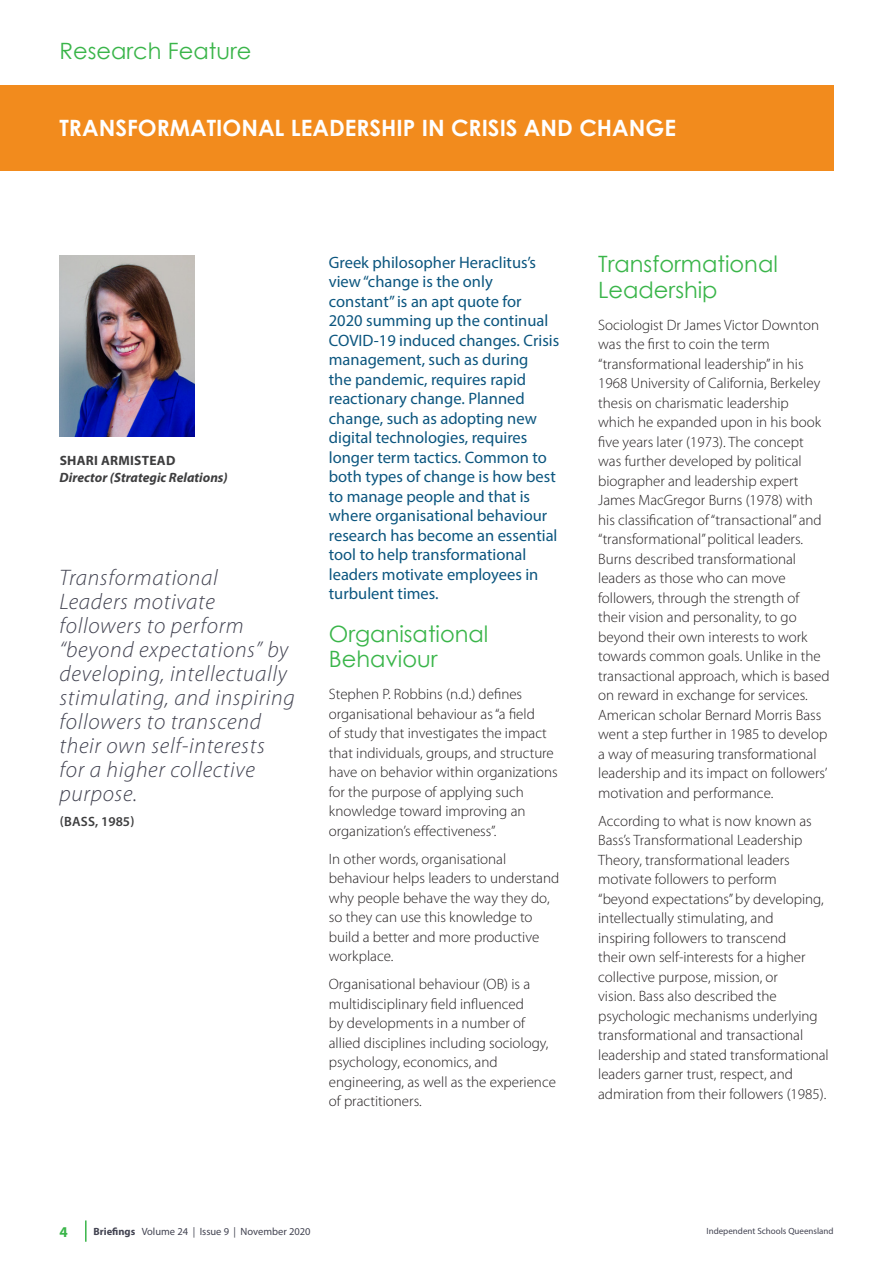
<style>
.page{position:relative;width:893px;height:1263px;background:#fff}
.page>*{position:absolute;margin:0;border:0;box-sizing:border-box;transform-origin:0 0}
.highlight_copy_itali{font:italic 300 22.5px/24px "Myriad Pro";letter-spacing:.03em;color:#424351}
.Heading_2{font:22.5px/25.5px "Century Gothic";color:#3ab54a}
.Research_Feature_Hea{font:700 22.5px "Century Gothic";color:#fff}
.Intro_para{font:16.5px/19.5px "Myriad Pro";color:#0c567f}
.Body_copy{font:300 15px/19.5px "Myriad Pro";color:#231f20}
.t1{font:700 15px "Myriad Pro";color:#3ab54a}
.author_title{font:italic 700 13.5px "Myriad Pro";color:#3e3e3f}
.AUTHOR{font:700 13.5px "Myriad Pro";letter-spacing:.02em;color:#3e3e3f}
.AUTHOR-2{font:600 13.5px "Myriad Pro";letter-spacing:.01em;color:#3e3e3f}
.t2{font:10.5px "Myriad Pro";color:#424351}
.t3{font:9px "Myriad Pro";color:#424351}
.s1{font-weight:700}
</style>
<div class="page">
<hr style="left:85px;top:1220px;width:2px;height:22px;background:#3ab54a">
<div style="left:0;top:85px;width:833px;height:85px;background:#f28b1d"></div>
<img style="left:60px;top:255px;width:134px;height:181px">
<p class="Heading_2" style="left:60px;top:38px;width:193px">Research Feature</p>
<p class="Research_Feature_Hea" style="left:60px;top:111px;width:618px">TRANSFORMATIONAL LEADERSHIP IN CRISIS AND CHANGE</p>
<p class="AUTHOR" style="left:60px;top:452px;width:117px">SHARI ARMISTEAD</p>
<p class="author_title" style="left:60px;top:468px;width:170px">Director (Strategic Relations)</p>
<p class="highlight_copy_itali" style="left:60px;top:565px;width:237px">Transformational<br>Leaders motivate followers to perform “beyond expectations” by developing, intellectually stimulating, and inspiring followers to transcend their own self-interests for a higher collective purpose.</p>
<p class="AUTHOR-2" style="left:60px;top:813px;width:76px">(BASS, 1985)</p>
<p class="Intro_para" style="left:329px;top:252px;width:232px">Greek philosopher Heraclitus’s view “change is the only constant” is an apt quote for<br>2020 summing up the continual<br>COVID-19 induced changes. Crisis management, such as during<br>the pandemic, requires rapid reactionary change. Planned change, such as adopting new digital technologies, requires longer term tactics. Common to both types of change is how best to manage people and that is where organisational behaviour research has become an essential tool to help transformational leaders motivate employees in turbulent times.</p>
<p class="Heading_2" style="left:329px;top:620px;width:161px">Organisational<br>Behaviour</p>
<p class="Body_copy" style="left:329px;top:684px;width:230px">Stephen P. Robbins (n.d.) defines organisational behaviour as “a field<br>of study that investigates the impact that individuals, groups, and structure have on behavior within organizations for the purpose of applying such knowledge toward improving an organization’s effectiveness”.</p>
<p class="Body_copy" style="left:329px;top:849px;width:232px">In other words, organisational behaviour helps leaders to understand why people behave the way they do, so they can use this knowledge to build a better and more productive workplace.</p>
<p class="Body_copy" style="left:329px;top:974px;width:229px">Organisational behaviour (OB) is a multidisciplinary field influenced<br>by developments in a number of allied disciplines including sociology, psychology, economics, and engineering, as well as the experience of practitioners.</p>
<p class="Heading_2" style="left:598px;top:251px;width:181px">Transformational<br>Leadership</p>
<p class="Body_copy" style="left:598px;top:315px;width:233px">Sociologist Dr James Victor Downton was the first to coin the term “transformational leadership” in his 1968 University of California, Berkeley thesis on charismatic leadership<br>which he expanded upon in his book five years later (1973). The concept was further developed by political biographer and leadership expert James MacGregor Burns (1978) with his classification of “transactional” and “transformational” political leaders.<br>Burns described transformational leaders as those who can move followers, through the strength of their vision and personality, to go beyond their own interests to work towards common goals. Unlike in the transactional approach, which is based on reward in exchange for services.<br>American scholar Bernard Morris Bass went a step further in 1985 to develop a way of measuring transformational leadership and its impact on followers’ motivation and performance.</p>
<p class="Body_copy" style="left:598px;top:811px;width:232px">According to what is now known as Bass’s Transformational Leadership Theory, transformational leaders motivate followers to perform “beyond expectations” by developing, intellectually stimulating, and inspiring followers to transcend<br>their own self-interests for a higher collective purpose, mission, or<br>vision. Bass also described the psychologic mechanisms underlying transformational and transactional leadership and stated transformational leaders garner trust, respect, and admiration from their followers (1985).</p>
<p class="t1" style="left:60px;top:1222px;width:10px">4</p>
<p class="t2" style="left:94px;top:1225px;width:219px"><span class="s1">Briefings</span> Volume 24 | Issue 9 | November 2020</p>
<p class="t3" style="left:706px;top:1226px;width:129px">Independent Schools Queensland</p>
</div>
